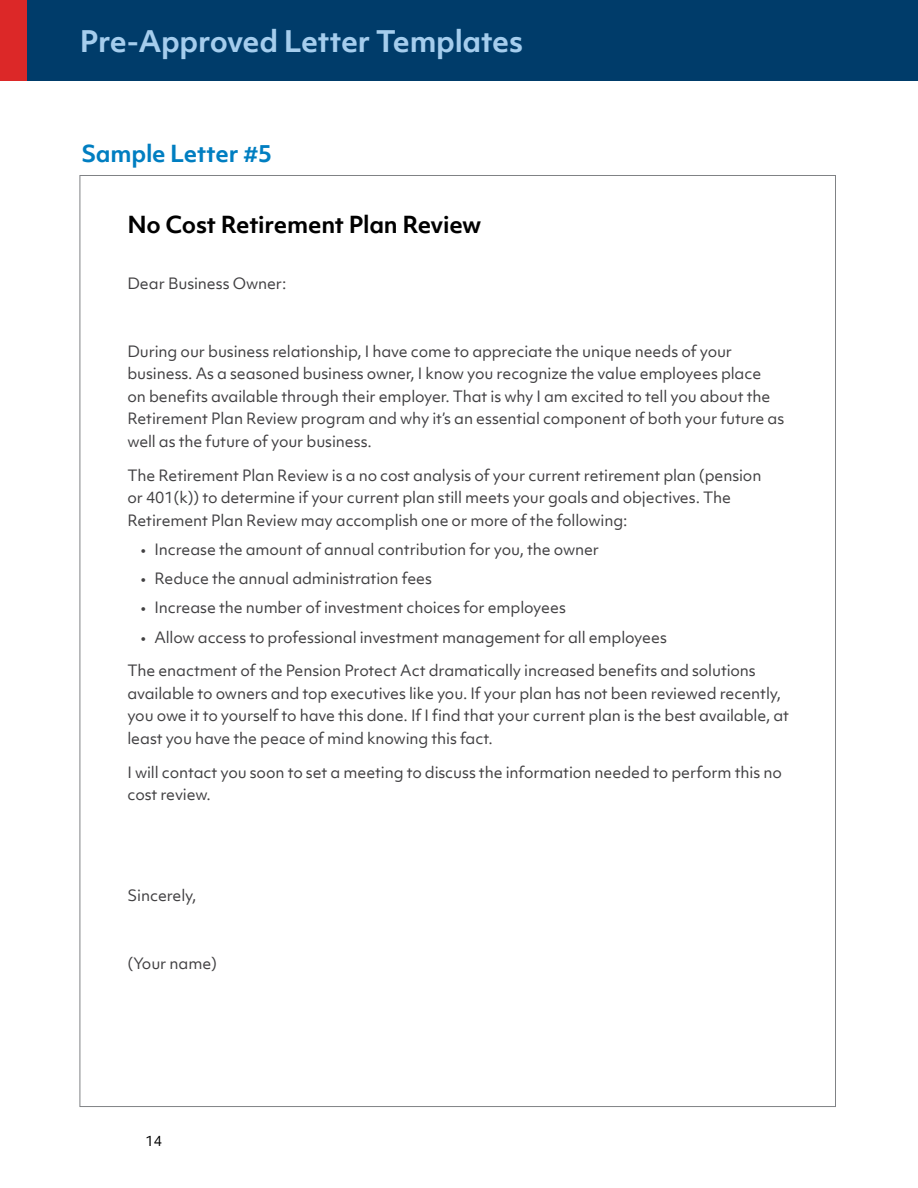
<style>
.page{position:relative;width:918px;height:1188px;background:#fff}
.page>*{position:absolute;margin:0;border:0;box-sizing:border-box;transform-origin:0 0}
.t1{font:700 28.5px "Objektiv Mk 1";letter-spacing:-.015em;color:#a5cded}
.t2{font:700 22.5px "Objektiv Mk 1";letter-spacing:-.01em;color:#000}
.t3{font:700 22.5px "Objektiv Mk 1";letter-spacing:-.01em;color:#007ec1}
.t4{font:15px/22.5px "Objektiv Mk 1";letter-spacing:-.01em;color:#414042}
.t5{font:13.5px "Objektiv Mk 1";color:#000}
</style>
<div class="page">
<div style="left:0;top:0;width:918px;height:81px;background:#003c6a"></div>
<div style="left:0;top:0;width:26px;height:81px;background:#dc2828"></div>
<div style="left:80px;top:175px;width:756px;height:932px;background:#fff;border:1px solid #808285"></div>
<h1 class="t1" style="left:80px;top:21px;width:445px">Pre-Approved Letter Templates</h1>
<h2 class="t3" style="left:81px;top:137px;width:192px">Sample Letter #5</h2>
<h2 class="t2" style="left:127px;top:209px;width:356px">No Cost Retirement Plan Review</h2>
<p class="t4" style="left:127px;top:272px;width:160px">Dear Business Owner:</p>
<p class="t4" style="left:127px;top:340px;width:658px">During our business relationship, I have come to appreciate the unique needs of your business. As a seasoned business owner, I know you recognize the value employees place<br>on benefits available through their employer. That is why I am excited to tell you about the Retirement Plan Review program and why it’s an essential component of both your future as well as the future of your business.</p>
<p class="t4" style="left:127px;top:464px;width:636px">The Retirement Plan Review is a no cost analysis of your current retirement plan (pension or 401(k)) to determine if your current plan still meets your goals and objectives. The<br>Retirement Plan Review may accomplish one or more of the following:</p>
<p class="t4" style="left:141px;top:538px;width:460px">• Increase the amount of annual contribution for you, the owner</p>
<p class="t4" style="left:141px;top:567px;width:293px">• Reduce the annual administration fees</p>
<p class="t4" style="left:141px;top:596px;width:427px">• Increase the number of investment choices for employees</p>
<p class="t4" style="left:141px;top:626px;width:528px">• Allow access to professional investment management for all employees</p>
<p class="t4" style="left:127px;top:659px;width:663px">The enactment of the Pension Protect Act dramatically increased benefits and solutions available to owners and top executives like you. If your plan has not been reviewed recently, you owe it to yourself to have this done. If I find that your current plan is the best available, at least you have the peace of mind knowing this fact.</p>
<p class="t4" style="left:127px;top:761px;width:656px">I will contact you soon to set a meeting to discuss the information needed to perform this no cost review.</p>
<p class="t4" style="left:127px;top:884px;width:71px">Sincerely,</p>
<p class="t4" style="left:127px;top:952px;width:91px">(Your name)</p>
<p class="t5" style="left:146px;top:1131px;width:18px">14</p>
</div>
